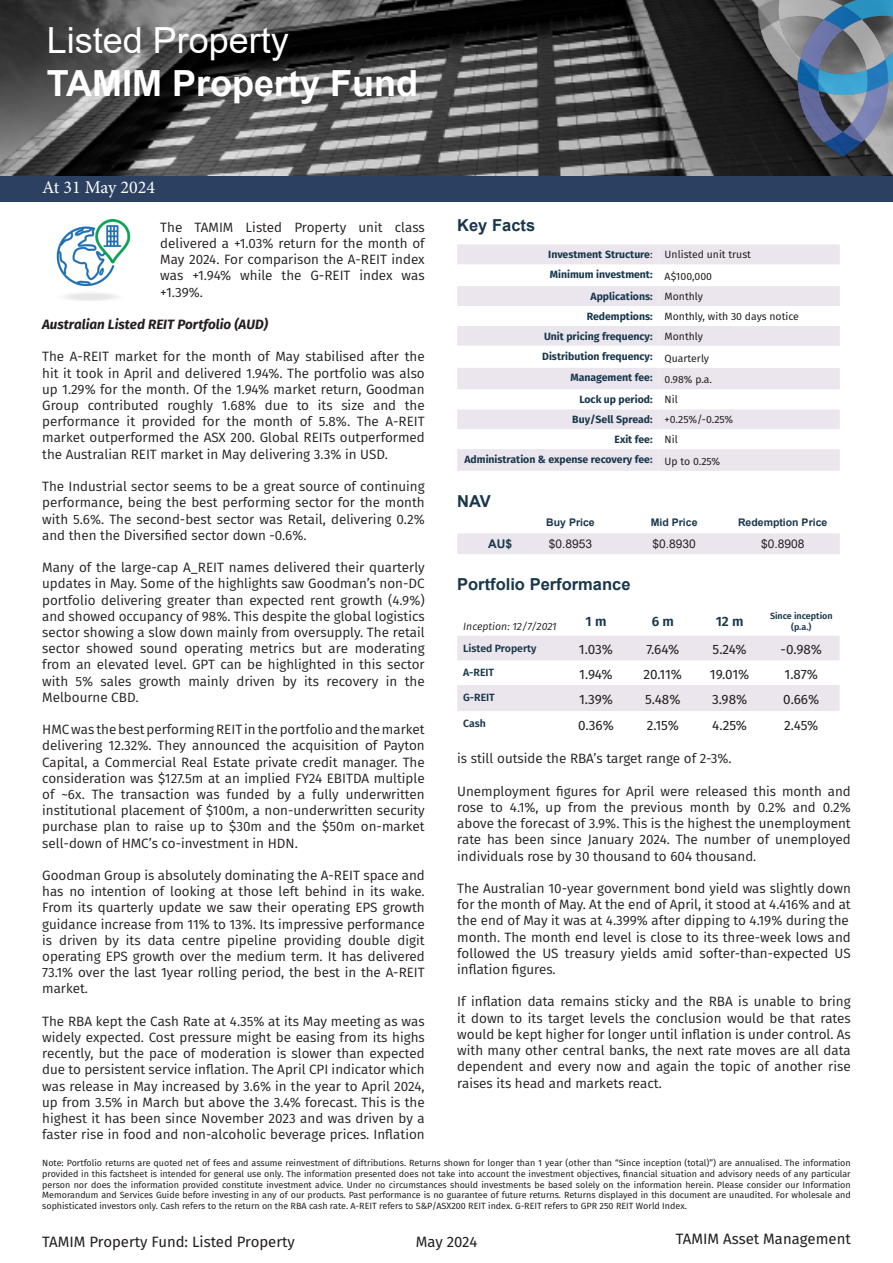
<style>
.page{position:relative;width:893px;height:1263px;background:#fff}
.page>*{position:absolute;margin:0;border:0;box-sizing:border-box;transform-origin:0 0}
.t1{font:700 36px "Arial";color:#fff}
.t2{font:36px "Arial";color:#fff}
.t3{font:18px "Minion Pro";color:#fff}
.t4{font:700 16.5px "Arial";color:#19374b}
.t5{font:15px "Fira Sans";color:#231f20}
.t6{font:13.5px/16.2px "Fira Sans";color:#231f20;text-align:justify}
.t7{font:13.5px "Fira Sans";color:#231f20}
.t8{font:italic 700 13.5px "Fira Sans";color:#231f20}
.t9{font:600 13.5px "Fira Sans";color:#19374b}
.t10{font:12px "Arial";color:#231f20}
.t11{font:700 12px "Arial";color:#19374b}
.t12{font:700 10.5px "Fira Sans";color:#19374b}
.t13{font:10.5px "Fira Sans";color:#231f20}
.t14{font:700 10.5px "Arial";color:#19374b}
.t15{font:600 10.5px "Fira Sans";color:#19374b}
.t16{font:italic 10.5px "Fira Sans";color:#231f20}
.t17{font:9px/10.8px "Fira Sans";color:#231f20;text-align:justify}
.t18{font:600 9px/10.8px "Fira Sans";color:#19374b;text-align:center}
.s1{font-weight:400;color:#231f20}
</style>
<div class="page">
<img style="left:0;top:0;width:725px;height:176px">
<img style="left:56px;top:219px;width:75px;height:82px">
<div style="left:0;top:176px;width:893px;height:26px;background:#2c4161"></div>
<svg style="left:457px;top:244px;width:202px;height:227px;fill:#ebe6ee"></svg>
<svg style="left:659px;top:244px;width:181px;height:227px"></svg>
<svg style="left:457px;top:306px;width:383px;height:143px"></svg>
<div style="left:659px;top:346px;width:181px;height:22px;background:#fff"></div>
<div style="left:457px;top:533px;width:383px;height:21px;background:#ebe6ee"></div>
<svg style="left:457px;top:636px;width:383px;height:75px"></svg>
<img style="left:725px;top:0;width:168px;height:176px">
<p class="t2" style="left:47px;top:16px;width:244px">Listed Property</p>
<p class="t1" style="left:47px;top:58px;width:373px">TAMIM Property Fund</p>
<p class="t3" style="left:42px;top:175px;width:114px">At 31 May 2024</p>
<p class="t6" style="left:160px;top:219px;width:266px">The TAMIM Listed Property unit class delivered a +1.03% return for the month of May 2024. For comparison the A-REIT index was +1.94% while the G-REIT index was +1.39%.</p>
<p class="t8" style="left:42px;top:315px;width:227px">Australian Listed REIT Portfolio (AUD)</p>
<p class="t6" style="left:42px;top:348px;width:384px">The A-REIT market for the month of May stabilised after the hit it took in April and delivered 1.94%. The portfolio was also up 1.29% for the month. Of the 1.94% market return, Goodman Group contributed roughly 1.68% due to its size and the performance it provided for the month of 5.8%. The A-REIT market outperformed the ASX 200. Global REITs outperformed the Australian REIT market in May delivering 3.3% in USD.</p>
<p class="t6" style="left:42px;top:478px;width:384px">The Industrial sector seems to be a great source of continuing performance, being the best performing sector for the month with 5.6%. The second-best sector was Retail, delivering 0.2% and then the Diversified sector down -0.6%.</p>
<p class="t6" style="left:42px;top:559px;width:384px">Many of the large-cap A_REIT names delivered their quarterly updates in May. Some of the highlights saw Goodman’s non-DC portfolio delivering greater than expected rent growth (4.9%) and showed occupancy of 98%. This despite the global logistics sector showing a slow down mainly from oversupply. The retail sector showed sound operating metrics but are moderating from an elevated level. GPT can be highlighted in this sector with 5% sales growth mainly driven by its recovery in the Melbourne CBD.</p>
<p class="t6" style="left:42px;top:721px;width:384px">HMC was the best performing REIT in the portfolio and the market delivering 12.32%. They announced the acquisition of Payton Capital, a Commercial Real Estate private credit manager. The consideration was $127.5m at an implied FY24 EBITDA multiple of ~6x. The transaction was funded by a fully underwritten institutional placement of $100m, a non-underwritten security purchase plan to raise up to $30m and the $50m on-market sell-down of HMC’s co-investment in HDN.</p>
<p class="t6" style="left:42px;top:867px;width:384px">Goodman Group is absolutely dominating the A-REIT space and has no intention of looking at those left behind in its wake.<br>From its quarterly update we saw their operating EPS growth guidance increase from 11% to 13%. Its impressive performance is driven by its data centre pipeline providing double digit operating EPS growth over the medium term. It has delivered 73.1% over the last 1year rolling period, the best in the A-REIT market.</p>
<p class="t6" style="left:42px;top:1013px;width:384px">The RBA kept the Cash Rate at 4.35% at its May meeting as was widely expected. Cost pressure might be easing from its highs recently, but the pace of moderation is slower than expected due to persistent service inflation. The April CPI indicator which was release in May increased by 3.6% in the year to April 2024, up from 3.5% in March but above the 3.4% forecast. This is the highest it has been since November 2023 and was driven by a faster rise in food and non-alcoholic beverage prices. Inflation</p>
<p class="t4" style="left:457px;top:214px;width:79px">Key Facts</p>
<p class="t12" style="left:548px;top:246px;width:106px">Investment Structure<span class="s1">:</span></p>
<p class="t13" style="left:665px;top:247px;width:88px">Unlisted unit trust</p>
<p class="t12" style="left:550px;top:266px;width:104px">Minimum investment:</p>
<p class="t13" style="left:665px;top:269px;width:49px">A$100,000</p>
<p class="t12" style="left:590px;top:288px;width:64px">Applications:</p>
<p class="t13" style="left:665px;top:288px;width:40px">Monthly</p>
<p class="t12" style="left:587px;top:307px;width:67px">Redemptions:</p>
<p class="t13" style="left:665px;top:308px;width:136px">Monthly, with 30 days notice</p>
<p class="t12" style="left:544px;top:327px;width:110px">Unit pricing frequency:</p>
<p class="t13" style="left:665px;top:328px;width:40px">Monthly</p>
<p class="t12" style="left:542px;top:347px;width:112px">Distribution frequency:</p>
<p class="t13" style="left:665px;top:350px;width:46px">Quarterly</p>
<p class="t12" style="left:570px;top:369px;width:84px">Management fee:</p>
<p class="t13" style="left:665px;top:372px;width:49px">0.98% p.a.</p>
<p class="t12" style="left:579px;top:391px;width:75px">Lock up period:</p>
<p class="t13" style="left:665px;top:392px;width:15px">Nil</p>
<p class="t12" style="left:572px;top:411px;width:82px">Buy/Sell Spread:</p>
<p class="t13" style="left:665px;top:412px;width:70px">+0.25%/-0.25%</p>
<p class="t12" style="left:614px;top:431px;width:40px">Exit fee:</p>
<p class="t13" style="left:665px;top:431px;width:15px">Nil</p>
<p class="t12" style="left:464px;top:450px;width:190px">Administration &amp; expense recovery fee:</p>
<p class="t13" style="left:665px;top:453px;width:57px">Up to 0.25%</p>
<p class="t4" style="left:457px;top:489px;width:35px">NAV</p>
<p class="t14" style="left:546px;top:515px;width:50px">Buy Price</p>
<p class="t14" style="left:651px;top:515px;width:48px">Mid Price</p>
<p class="t14" style="left:738px;top:515px;width:91px">Redemption Price</p>
<p class="t11" style="left:488px;top:535px;width:25px">AU$</p>
<p class="t10" style="left:549px;top:536px;width:45px">$0.8953</p>
<p class="t10" style="left:652px;top:536px;width:45px">$0.8930</p>
<p class="t10" style="left:761px;top:536px;width:45px">$0.8908</p>
<p class="t4" style="left:457px;top:572px;width:175px">Portfolio Performance</p>
<p class="t16" style="left:463px;top:618px;width:95px">Inception: 12/7/2021</p>
<p class="t9" style="left:586px;top:611px;width:22px">1 m</p>
<p class="t9" style="left:652px;top:611px;width:24px">6 m</p>
<p class="t9" style="left:716px;top:611px;width:29px">12 m</p>
<p class="t18" style="left:770px;top:610px;width:64px">Since inception (p.a.)</p>
<p class="t15" style="left:463px;top:639px;width:75px">Listed Property</p>
<p class="t7" style="left:579px;top:639px;width:36px">1.03%</p>
<p class="t7" style="left:646px;top:639px;width:34px">7.64%</p>
<p class="t7" style="left:713px;top:639px;width:36px">5.24%</p>
<p class="t7" style="left:781px;top:639px;width:43px">-0.98%</p>
<p class="t15" style="left:463px;top:664px;width:32px">A-REIT</p>
<p class="t7" style="left:579px;top:664px;width:35px">1.94%</p>
<p class="t7" style="left:643px;top:664px;width:40px">20.11%</p>
<p class="t7" style="left:710px;top:664px;width:41px">19.01%</p>
<p class="t7" style="left:784px;top:664px;width:35px">1.87%</p>
<p class="t15" style="left:463px;top:688px;width:33px">G-REIT</p>
<p class="t7" style="left:579px;top:689px;width:36px">1.39%</p>
<p class="t7" style="left:645px;top:689px;width:37px">5.48%</p>
<p class="t7" style="left:712px;top:689px;width:37px">3.98%</p>
<p class="t7" style="left:783px;top:689px;width:38px">0.66%</p>
<p class="t15" style="left:463px;top:714px;width:24px">Cash</p>
<p class="t7" style="left:578px;top:715px;width:37px">0.36%</p>
<p class="t7" style="left:647px;top:715px;width:34px">2.15%</p>
<p class="t7" style="left:712px;top:715px;width:36px">4.25%</p>
<p class="t7" style="left:784px;top:715px;width:36px">2.45%</p>
<p class="t6" style="left:457px;top:750px;width:276px">is still outside the RBA’s target range of 2-3%.</p>
<p class="t6" style="left:457px;top:783px;width:395px">Unemployment figures for April were released this month and rose to 4.1%, up from the previous month by 0.2% and 0.2% above the forecast of 3.9%. This is the highest the unemployment rate has been since January 2024. The number of unemployed individuals rose by 30 thousand to 604 thousand.</p>
<p class="t6" style="left:457px;top:880px;width:395px">The Australian 10-year government bond yield was slightly down for the month of May. At the end of April, it stood at 4.416% and at the end of May it was at 4.399% after dipping to 4.19% during the</p>
<p class="t6" style="left:457px;top:928px;width:395px">month. The month end level is close to its three-week lows and followed the US treasury yields amid softer-than-expected US inflation figures.</p>
<p class="t6" style="left:457px;top:993px;width:395px">If inflation data remains sticky and the RBA is unable to bring it down to its target levels the conclusion would be that rates would be kept higher for longer until inflation is under control. As with many other central banks, the next rate moves are all data dependent and every now and again the topic of another rise raises its head and markets react.</p>
<p class="t17" style="left:42px;top:1157px;width:810px">Note: Portfolio returns are quoted net of fees and assume reinvestment of diftributions. Returns shown for longer than 1 year (other than “Since inception (total)”) are annualised. The information provided in this factsheet is intended for general use only. The information presented does not take into account the investment objectives, financial situation and advisory needs of any particular person nor does the information provided constitute investment advice. Under no circumstances should investments be based solely on the information herein. Please consider our Information Memorandum and Services Guide before investing in any of our products. Past performance is no guarantee of future returns. Returns displayed in this document are unaudited. For wholesale and sophisticated investors only. Cash refers to the return on the RBA cash rate. A-REIT refers to S&amp;P/ASX200 REIT index. G-REIT refers to GPR 250 REIT World Index.</p>
<p class="t5" style="left:42px;top:1230px;width:254px">TAMIM Property Fund: Listed Property</p>
<p class="t5" style="left:416px;top:1230px;width:63px">May 2024</p>
<p class="t5" style="left:676px;top:1228px;width:176px">TAMIM Asset Management</p>
</div>
